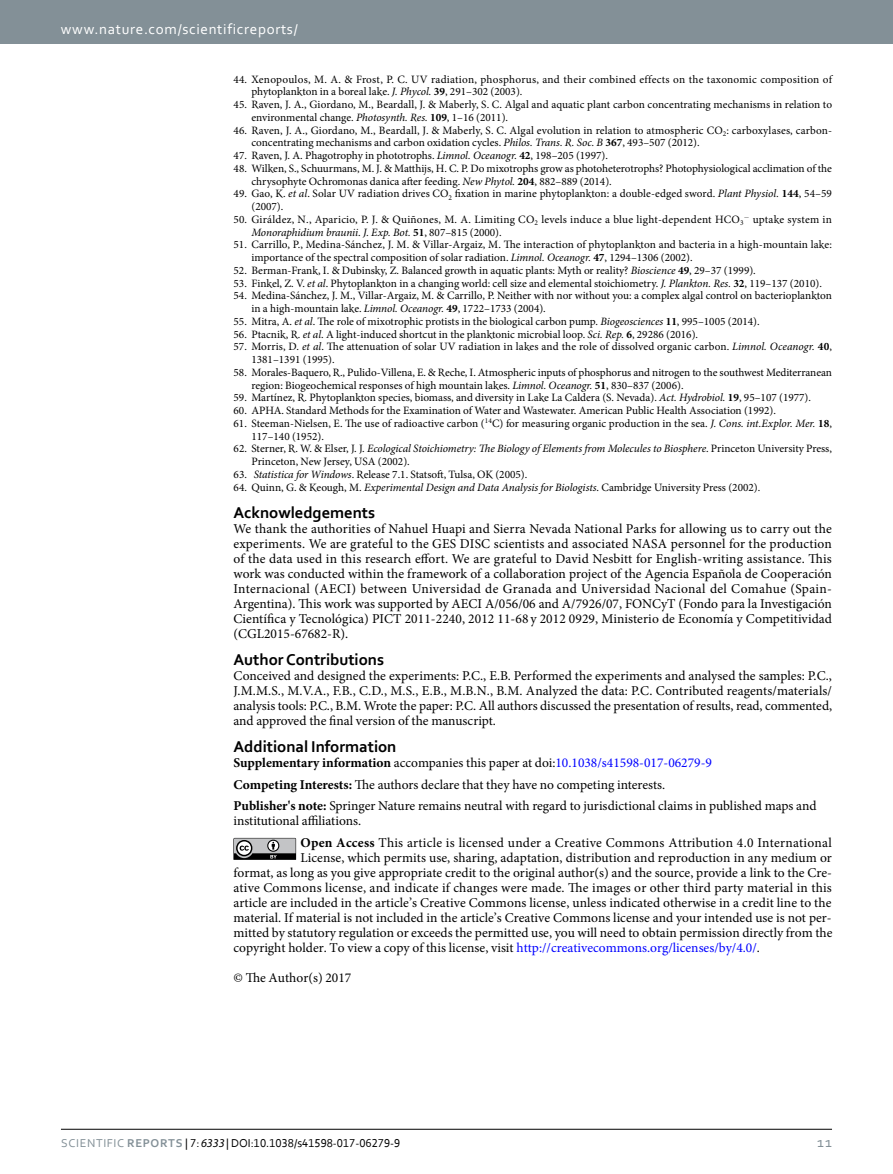
<style>
.page{position:relative;width:893px;height:1174px;background:#fff}
.page>*{position:absolute;margin:0;border:0;box-sizing:border-box;transform-origin:0 0}
.t1{font:16.5px "Corbel Bold 2";color:#000}
.t2{font:15px "Corbel 2";letter-spacing:.045em;color:#fff}
.t3{font:15px "Corbel 2";color:#839097}
.t4{font:13.5px/15px "Minion Pro";color:#000;text-align:justify}
.t5{font:13.5px/21.8px "Minion Pro";letter-spacing:.02em;color:#000}
.t6{font:12px "Corbel";color:#000}
.t7{font:11.25px/12.8px "Minion Pro";color:#000}
.t8{font:11.25px/12.8px "Minion Pro";letter-spacing:.02em;color:#000}
.s1{font-style:italic}
.s2{font-weight:700}
.s3{color:#00f}
.s4{font-family:"Corbel 2";color:#839097}
.s5{font-family:"Corbel Bold 2";color:#839097}
.s6{font-family:"Myriad Pro";font-style:italic}
</style>
<div class="page">
<div style="left:0;top:0;width:893px;height:43px;background:#839097"></div>
<hr style="left:61px;top:1129px;width:771px;height:1px;background:#000">
<svg style="left:233px;top:838px;width:63px;height:22px"></svg>
<h2 class="t2" style="left:61px;top:19px;width:238px">www.nature.com/scientificreports/</h2>
<p class="t7" style="left:251px;top:73px;width:582px;text-indent:-18px">44. Xenopoulos, M. A. &amp; Frost, P. C. UV radiation, phosphorus, and their combined effects on the taxonomic composition of phytoplankton in a boreal lake. <span class="s1">J. Phycol.</span> <span class="s2">39</span>, 291–302 (2003).</p>
<p class="t7" style="left:251px;top:98px;width:582px;text-indent:-18px">45. Raven, J. A., Giordano, M., Beardall, J. &amp; Maberly, S. C. Algal and aquatic plant carbon concentrating mechanisms in relation to environmental change. <span class="s1">Photosynth. Res.</span> <span class="s2">109</span>, 1–16 (2011).</p>
<p class="t7" style="left:251px;top:124px;width:582px;text-indent:-18px">46. Raven, J. A., Giordano, M., Beardall, J. &amp; Maberly, S. C. Algal evolution in relation to atmospheric CO<sub>2</sub>: carboxylases, carbon&shy;concentrating mechanisms and carbon oxidation cycles. <span class="s1">Philos. Trans. R. Soc. B</span> <span class="s2">367</span>, 493–507 (2012).</p>
<p class="t7" style="left:234px;top:149px;width:376px">47. Raven, J. A. Phagotrophy in phototrophs. <span class="s1">Limnol. Oceanogr.</span> <span class="s2">42</span>, 198–205 (1997).</p>
<p class="t7" style="left:251px;top:162px;width:582px;text-indent:-18px">48. Wilken, S., Schuurmans, M. J. &amp; Matthijs, H. C. P. Do mixotrophs grow as photoheterotrophs? Photophysiological acclimation of the chrysophyte Ochromonas danica after feeding. <span class="s1">New Phytol.</span> <span class="s2">204</span>, 882–889 (2014).</p>
<p class="t7" style="left:251px;top:187px;width:582px;text-indent:-18px">49. Gao, K. <span class="s1">et al</span>. Solar UV radiation drives CO<sub>2</sub> fixation in marine phytoplankton: a double-edged sword. <span class="s1">Plant Physiol.</span> <span class="s2">144</span>, 54–59 (2007).</p>
<p class="t8" style="left:251px;top:213px;width:582px;text-indent:-18px">50. Giráldez, N., Aparicio, P. J. &amp; Quiñones, M. A. Limiting CO<sub>2</sub> levels induce a blue light‐dependent HCO<sub>3</sub>− uptake system in<br><span class="s1">Monoraphidium braunii</span>. <span class="s1">J. Exp. Bot.</span> <span class="s2">51</span>, 807–815 (2000).</p>
<p class="t7" style="left:251px;top:238px;width:582px;text-indent:-18px">51. Carrillo, P., Medina-Sánchez, J. M. &amp; Villar-Argaiz, M. The interaction of phytoplankton and bacteria in a high-mountain lake: importance of the spectral composition of solar radiation. <span class="s1">Limnol. Oceanogr.</span> <span class="s2">47</span>, 1294–1306 (2002).</p>
<p class="t7" style="left:234px;top:264px;width:524px">52. Berman-Frank, I. &amp; Dubinsky, Z. Balanced growth in aquatic plants: Myth or reality? <span class="s1">Bioscience</span> <span class="s2">49</span>, 29–37 (1999).</p>
<p class="t7" style="left:234px;top:277px;width:590px">53. Finkel, Z. V. <span class="s1">et al</span>. Phytoplankton in a changing world: cell size and elemental stoichiometry. <span class="s1">J. Plankton. Res.</span> <span class="s2">32</span>, 119–137 (2010).</p>
<p class="t7" style="left:251px;top:289px;width:582px;text-indent:-18px">54. Medina-Sánchez, J. M., Villar-Argaiz, M. &amp; Carrillo, P. Neither with nor without you: a complex algal control on bacterioplankton in a high-mountain lake. <span class="s1">Limnol. Oceanogr.</span> <span class="s2">49</span>, 1722–1733 (2004).</p>
<p class="t7" style="left:234px;top:315px;width:528px">55. Mitra, A. <span class="s1">et al</span>. The role of mixotrophic protists in the biological carbon pump. <span class="s1">Biogeosciences</span> <span class="s2">11</span>, 995–1005 (2014).</p>
<p class="t7" style="left:234px;top:328px;width:466px">56. Ptacnik, R. <span class="s1">et al</span>. A light-induced shortcut in the planktonic microbial loop. <span class="s1">Sci. Rep.</span> <span class="s2">6</span>, 29286 (2016).</p>
<p class="t7" style="left:251px;top:340px;width:582px;text-indent:-18px">57. Morris, D. <span class="s1">et al</span>. The attenuation of solar UV radiation in lakes and the role of dissolved organic carbon. <span class="s1">Limnol. Oceanogr.</span> <span class="s2">40</span>,<br>1381–1391 (1995).</p>
<p class="t7" style="left:251px;top:366px;width:582px;text-indent:-18px">58. Morales-Baquero, R., Pulido-Villena, E. &amp; Reche, I. Atmospheric inputs of phosphorus and nitrogen to the southwest Mediterranean region: Biogeochemical responses of high mountain lakes. <span class="s1">Limnol. Oceanogr.</span> <span class="s2">51</span>, 830–837 (2006).</p>
<p class="t7" style="left:234px;top:391px;width:579px">59. Martínez, R. Phytoplankton species, biomass, and diversity in Lake La Caldera (S. Nevada). <span class="s1">Act. Hydrobiol.</span> <span class="s2">19</span>, 95–107 (1977).</p>
<p class="t7" style="left:234px;top:404px;width:544px">60. APHA. Standard Methods for the Examination of Water and Wastewater. American Public Health Association (1992).</p>
<p class="t7" style="left:251px;top:417px;width:582px;text-indent:-18px">61. Steeman-Nielsen, E. The use of radioactive carbon (<sup>14</sup>C) for measuring organic production in the sea. <span class="s1">J. Cons. int.Explor. Mer.</span> <span class="s2">18</span>,<br>117–140 (1952).</p>
<p class="t7" style="left:251px;top:442px;width:582px;text-indent:-18px">62. Sterner, R. W. &amp; Elser, J. J. <span class="s1">Ecological Stoichiometry: The Biology of Elements from Molecules to Biosphere</span>. Princeton University Press,<br>Princeton, New Jersey, USA (2002).</p>
<p class="t7" style="left:234px;top:468px;width:295px">63. <span class="s1">Statistica for Windows</span>. Release 7.1. Statsoft, Tulsa, OK (2005).</p>
<p class="t7" style="left:234px;top:481px;width:528px">64. Quinn, G. &amp; Keough, M. <span class="s1">Experimental Design and Data Analysis for Biologists</span>. Cambridge University Press (2002).</p>
<h1 class="t1" style="left:233px;top:502px;width:143px">Acknowledgements</h1>
<p class="t4" style="left:233px;top:521px;width:600px">We thank the authorities of Nahuel Huapi and Sierra Nevada National Parks for allowing us to carry out the experiments. We are grateful to the GES DISC scientists and associated NASA personnel for the production of the data used in this research effort. We are grateful to David Nesbitt for English-writing assistance. This work was conducted within the framework of a collaboration project of the Agencia Española de Cooperación Internacional (AECI) between Universidad de Granada and Universidad Nacional del Comahue (Spain-Argentina). This work was supported by AECI A/056/06 and A/7926/07, FONCyT (Fondo para la Investigación Científica y Tecnológica) PICT 2011-2240, 2012 11-68 y 2012 0929, Ministerio de Economía y Competitividad (CGL2015-67682-R).</p>
<h1 class="t1" style="left:233px;top:649px;width:152px">Author Contributions</h1>
<p class="t4" style="left:233px;top:668px;width:600px">Conceived and designed the experiments: P.C., E.B. Performed the experiments and analysed the samples: P.C., J.M.M.S., M.V.A., F.B., C.D., M.S., E.B., M.B.N., B.M. Analyzed the data: P.C. Contributed reagents/materials/ analysis tools: P.C., B.M. Wrote the paper: P.C. All authors discussed the presentation of results, read, commented, and approved the final version of the manuscript.</p>
<h1 class="t1" style="left:233px;top:736px;width:164px">Additional Information</h1>
<p class="t4" style="left:233px;top:751px;width:584px;line-height:21.8px;text-align:left"><span class="s2">Supplementary information</span> accompanies this paper at doi:<span class="s3">10.1038/s41598-017-06279-9<br></span><span class="s2">Competing Interests:</span> The authors declare that they have no competing interests.<br><span class="s2">Publisher's note:</span> Springer Nature remains neutral with regard to jurisdictional claims in published maps and</p>
<p class="t5" style="left:301px;top:810px;width:533px;text-indent:-67px">institutional affiliations.<br><span class="s2">Open Access</span> This article is licensed under a Creative Commons Attribution 4.0 International</p>
<p class="t4" style="left:233px;top:850px;width:601px;text-indent:67px">License, which permits use, sharing, adaptation, distribution and reproduction in any medium or format, as long as you give appropriate credit to the original author(s) and the source, provide a link to the Cre&shy;ative Commons license, and indicate if changes were made. The images or other third party material in this article are included in the article’s Creative Commons license, unless indicated otherwise in a credit line to the material. If material is not included in the article’s Creative Commons license and your intended use is not per&shy;mitted by statutory regulation or exceeds the permitted use, you will need to obtain permission directly from the copyright holder. To view a copy of this license, visit <span class="s3">http://creativecommons.org/licenses/by/4.0/</span>.</p>
<p class="t4" style="left:233px;top:970px;width:119px">© The Author(s) 2017</p>
<p class="t6" style="left:61px;top:1135px;width:341px"><span class="s4">Scientific</span> <span class="s5">REPOrtS</span> | 7: <span class="s6">6333</span> | DOI:10.1038/s41598-017-06279-9</p>
<h2 class="t3" style="left:817px;top:1132px;width:16px">11</h2>
</div>
